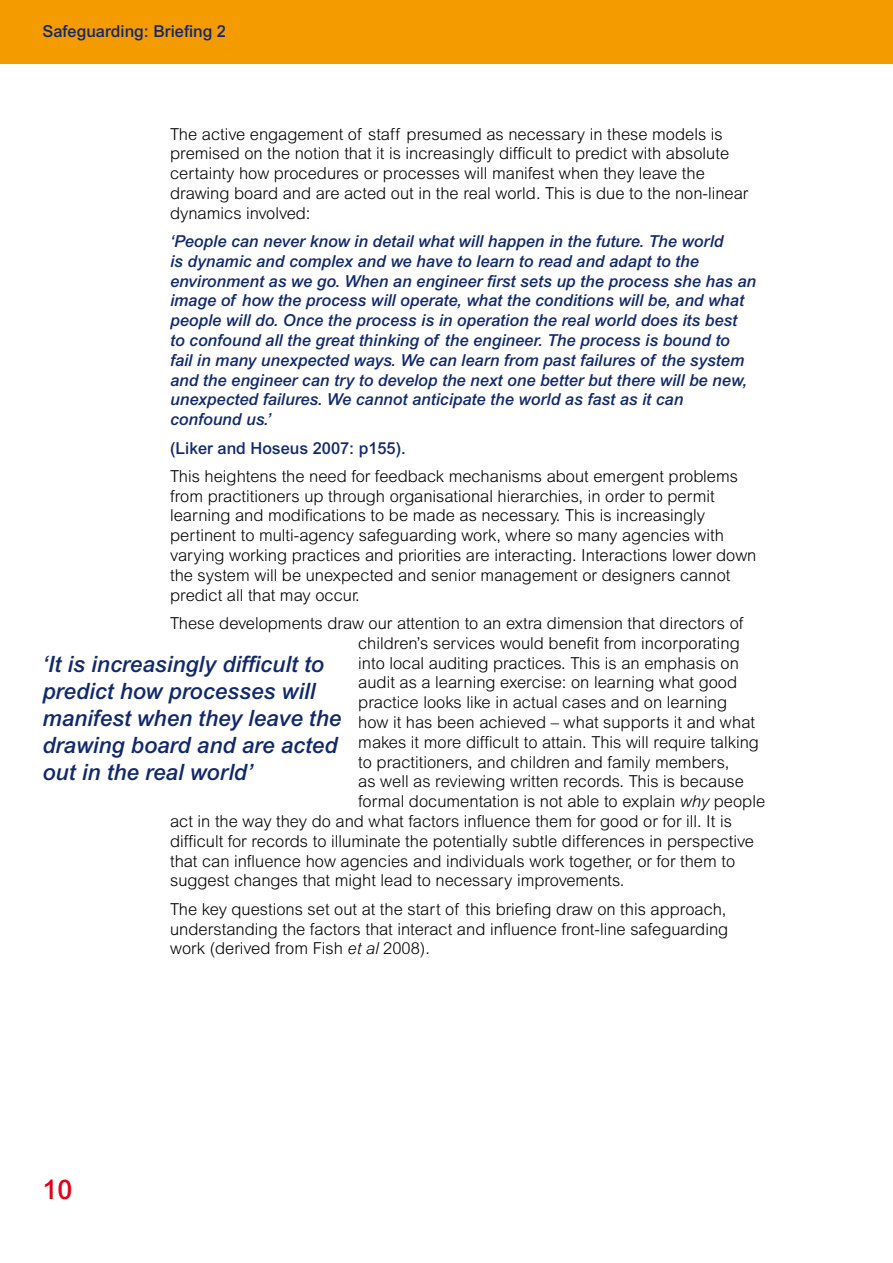
<style>
.page{position:relative;width:893px;height:1263px;background:#fff}
.page>*{position:absolute;margin:0;border:0;box-sizing:border-box;transform-origin:0 0}
.t1{font:500 27px "Arial";color:#e2011a}
.t2{font:italic 500 22.5px/27px "Arial";color:#11286d}
.t3{font:300 16.5px/19.8px "Arial";color:#000}
.t4{font:italic 500 16.5px/19.8px "Arial";color:#11286d}
.t5{font:500 16.5px "Arial";color:#11286d}
.s1{font-style:italic}
</style>
<div class="page">
<div style="left:0;top:0;width:893px;height:64px;background:#f49b00"></div>
<p class="t5" style="left:43px;top:22px;width:185px">Safeguarding: Briefing 2</p>
<p class="t3" style="left:170px;top:124px;width:580px">The active engagement of staff presumed as necessary in these models is premised on the notion that it is increasingly difficult to predict with absolute certainty how procedures or processes will manifest when they leave the drawing board and are acted out in the real world. This is due to the non-linear dynamics involved:</p>
<p class="t4" style="left:170px;top:231px;width:588px">‘People can never know in detail what will happen in the future. The world<br>is dynamic and complex and we have to learn to read and adapt to the environment as we go. When an engineer first sets up the process she has an image of how the process will operate, what the conditions will be, and what people will do. Once the process is in operation the real world does its best<br>to confound all the great thinking of the engineer. The process is bound to fail in many unexpected ways. We can learn from past failures of the system and the engineer can try to develop the next one better but there will be new, unexpected failures. We cannot anticipate the world as fast as it can confound us.’</p>
<p class="t5" style="left:170px;top:438px;width:237px">(Liker and Hoseus 2007: p155).</p>
<p class="t3" style="left:170px;top:466px;width:588px">This heightens the need for feedback mechanisms about emergent problems from practitioners up through organisational hierarchies, in order to permit learning and modifications to be made as necessary. This is increasingly pertinent to multi-agency safeguarding work, where so many agencies with varying working practices and priorities are interacting. Interactions lower down the system will be unexpected and senior management or designers cannot predict all that may occur.</p>
<p class="t3" style="left:170px;top:613px;width:575px">These developments draw our attention to an extra dimension that directors of</p>
<p class="t3" style="left:358px;top:633px;width:383px">children’s services would benefit from incorporating</p>
<p class="t3" style="left:358px;top:653px;width:382px">into local auditing practices. This is an emphasis on</p>
<p class="t3" style="left:358px;top:673px;width:380px">audit as a learning exercise: on learning what good</p>
<p class="t3" style="left:358px;top:692px;width:370px">practice looks like in actual cases and on learning</p>
<p class="t3" style="left:358px;top:712px;width:398px">how it has been achieved – what supports it and what</p>
<p class="t3" style="left:358px;top:732px;width:402px">makes it more difficult to attain. This will require talking</p>
<p class="t3" style="left:358px;top:752px;width:372px">to practitioners, and children and family members,</p>
<p class="t3" style="left:358px;top:772px;width:387px">as well as reviewing written records. This is because</p>
<p class="t3" style="left:358px;top:791px;width:408px">formal documentation is not able to explain <span class="s1">why</span> people</p>
<p class="t3" style="left:170px;top:811px;width:563px">act in the way they do and what factors influence them for good or for ill. It is</p>
<p class="t3" style="left:170px;top:831px;width:585px">difficult for records to illuminate the potentially subtle differences in perspective</p>
<p class="t3" style="left:170px;top:851px;width:567px">that can influence how agencies and individuals work together, or for them to</p>
<p class="t3" style="left:170px;top:871px;width:456px">suggest changes that might lead to necessary improvements.</p>
<p class="t3" style="left:170px;top:899px;width:560px;text-align:justify">The key questions set out at the start of this briefing draw on this approach, understanding the factors that interact and influence front-line safeguarding work (derived from Fish <span class="s1">et al</span> 2008).</p>
<h2 class="t2" style="left:43px;top:651px;width:300px">‘It is increasingly difficult to predict how processes will manifest when they leave the drawing board and are acted out in the real world’</h2>
<h1 class="t1" style="left:43px;top:1174px;width:31px">10</h1>
</div>
